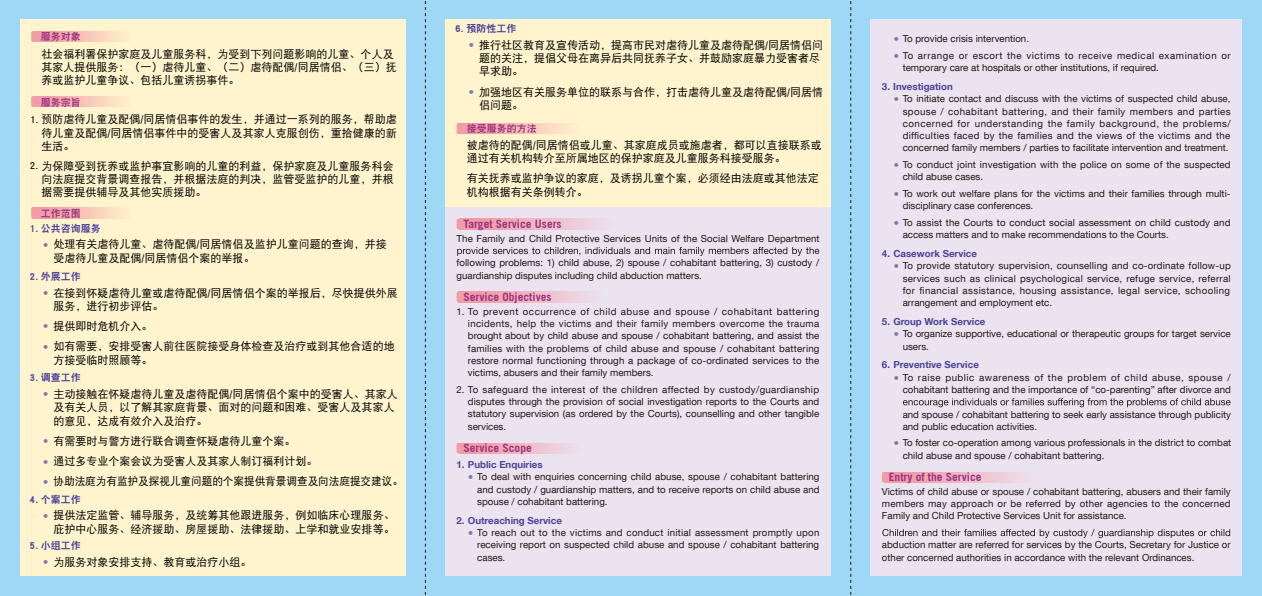
<style>
.page{position:relative;width:1262px;height:596px;background:#fff}
.page>*{position:absolute;margin:0;border:0;box-sizing:border-box;transform-origin:0 0}
.t1{font:700 11.5px "Trade Gothic";color:#9d3481}
.t2{font:11px/13.2px "DFP Hei W5";color:#000}
.t3{font:500 10.5px "M Hei HK";color:#8174b4}
.t4{font:10px "DFP Hei W9";color:#4d4398}
.t5{font:10px "DFP Hei W9";color:#9d3481}
.t6{font:9.7px/12.3px "Helvetica Neue LT Com";color:#221815}
.t7{font:700 9.7px "Helvetica Neue";color:#4d4398}
.t8{font:9.7px/16.5px "Helvetica Neue LT Com";letter-spacing:.055em;color:#221815}
.s1{font-size:11px}
.s2{font-family:"M Hei HK";font-weight:500;font-size:10.5px;color:#8174b4}
</style>
<div class="page">
<div style="left:0;top:0;width:1261px;height:595px;background:#9fd8f7"></div>
<div style="left:20px;top:20px;width:385px;height:555px;background:#fff4cd"></div>
<div style="left:445px;top:20px;width:386px;height:555px;background:#fff4cd"></div>
<div style="left:870px;top:20px;width:372px;height:555px;background:#ece3f0"></div>
<div style="left:445px;top:207px;width:386px;height:368px;background:#ece3f0"></div>
<svg style="left:31px;top:31px;width:3px;height:11px"></svg>
<svg style="left:34px;top:31px;width:88px;height:11px"></svg>
<svg style="left:31px;top:96px;width:2px;height:11px"></svg>
<svg style="left:33px;top:96px;width:89px;height:11px"></svg>
<svg style="left:31px;top:207px;width:2px;height:11px"></svg>
<svg style="left:33px;top:207px;width:89px;height:11px"></svg>
<svg style="left:456px;top:123px;width:2px;height:11px"></svg>
<svg style="left:458px;top:123px;width:110px;height:11px"></svg>
<svg style="left:456px;top:219px;width:3px;height:10px"></svg>
<svg style="left:459px;top:219px;width:138px;height:10px"></svg>
<svg style="left:457px;top:247px;width:362px;height:9px"></svg>
<svg style="left:456px;top:292px;width:2px;height:10px"></svg>
<svg style="left:458px;top:292px;width:130px;height:10px"></svg>
<svg style="left:456px;top:443px;width:3px;height:10px"></svg>
<svg style="left:459px;top:443px;width:110px;height:10px"></svg>
<svg style="left:903px;top:398px;width:327px;height:9px"></svg>
<svg style="left:882px;top:472px;width:2px;height:10px"></svg>
<svg style="left:884px;top:472px;width:135px;height:10px"></svg>
<svg style="left:882px;top:528px;width:348px;height:9px"></svg>
<svg style="left:425px;top:1px;width:1px;height:594px"></svg>
<svg style="left:850px;top:1px;width:1px;height:594px"></svg>
<p class="t5" style="left:41px;top:31px;width:42px">服务对象</p>
<p class="t2" style="left:42px;top:47px;width:357px">社会福利署保护家庭及儿童服务科，为受到下列问题影响的儿童、个人及其家人提供服务：（一）虐待儿童、（二）虐待配偶/同居情侣、（三）抚养或监护儿童争议、包括儿童诱拐事件。</p>
<p class="t5" style="left:41px;top:97px;width:42px">服务宗旨</p>
<p class="t2" style="left:42px;top:112px;width:357px;text-align:justify;text-indent:-12px">1. 预防虐待儿童及配偶/同居情侣事件的发生，并通过一系列的服务，帮助虐待儿童及配偶/同居情侣事件中的受害人及其家人克服创伤，重拾健康的新生活。</p>
<p class="t2" style="left:42px;top:159px;width:353px;text-align:justify;text-indent:-12px">2. 为保障受到抚养或监护事宜影响的儿童的利益，保护家庭及儿童服务科会向法庭提交背景调查报告，并根据法庭的判决，监管受监护的儿童，并根据需要提供辅导及其他实质援助。</p>
<p class="t4" style="left:30px;top:223px;width:73px"><span class="s1">1.</span> 公共咨询服务</p>
<p class="t5" style="left:41px;top:208px;width:42px">工作范围</p>
<p class="t2" style="left:54px;top:251px;width:203px">受虐待儿童及配偶/同居情侣个案的举报。</p>
<p class="t2" style="left:41px;top:237px;width:348px"><span class="s2">‧</span> 处理有关虐待儿童、虐待配偶/同居情侣及监护儿童问题的查询，并接</p>
<p class="t4" style="left:30px;top:271px;width:53px"><span class="s1">2.</span> 外展工作</p>
<p class="t2" style="left:41px;top:286px;width:359px"><span class="s2">‧</span> 在接到怀疑虐待儿童或虐待配偶/同居情侣个案的举报后，尽快提供外展</p>
<p class="t2" style="left:41px;top:316px;width:355px;line-height:20.2px"><span class="s2">‧</span> 提供即时危机介入。<br><span class="s2">‧</span> 如有需要，安排受害人前往医院接受身体检查及治疗或到其他合适的地</p>
<p class="t2" style="left:54px;top:299px;width:111px">服务，进行初步评估。</p>
<p class="t2" style="left:54px;top:352px;width:100px">方接受临时照顾等。</p>
<p class="t4" style="left:30px;top:372px;width:53px"><span class="s1">3.</span> 调查工作</p>
<p class="t2" style="left:41px;top:387px;width:359px"><span class="s2">‧</span> 主动接触在怀疑虐待儿童及虐待配偶/同居情侣个案中的受害人、其家人</p>
<p class="t2" style="left:41px;top:430px;width:364px;line-height:20.2px"><span class="s2">‧</span> 有需要时与警方进行联合调查怀疑虐待儿童个案。<br><span class="s2">‧</span> 通过多专业个案会议为受害人及其家人制订福利计划。<br><span class="s2">‧</span> 协助法庭为有监护及探视儿童问题的个案提供背景调查及向法庭提交建议。</p>
<p class="t2" style="left:54px;top:400px;width:342px">及有关人员，以了解其家庭背景、面对的问题和困难、受害人及其家人的意见，达成有效介入及治疗。</p>
<p class="t4" style="left:30px;top:493px;width:53px"><span class="s1">4.</span> 个案工作</p>
<p class="t2" style="left:41px;top:508px;width:355px;text-align:right"><span class="s2">‧</span> 提供法定监管、辅导服务，及统筹其他跟进服务，例如临床心理服务、庇护中心服务、经济援助、房屋援助、法律援助、上学和就业安排等。</p>
<p class="t4" style="left:30px;top:540px;width:53px"><span class="s1">5.</span> 小组工作</p>
<p class="t2" style="left:41px;top:555px;width:212px"><span class="s2">‧</span> 为服务对象安排支持、教育或治疗小组。</p>
<p class="t4" style="left:455px;top:24px;width:63px"><span class="s1">6.</span> 预防性工作</p>
<p class="t2" style="left:466px;top:38px;width:359px"><span class="s2">‧</span> 推行社区教育及宣传活动，提高市民对虐待儿童及虐待配偶/同居情侣问</p>
<p class="t2" style="left:466px;top:85px;width:359px"><span class="s2">‧</span> 加强地区有关服务单位的联系与合作，打击虐待儿童及虐待配偶/同居情</p>
<p class="t2" style="left:479px;top:51px;width:342px">题的关注，提倡父母在离异后共同抚养子女、并鼓励家庭暴力受害者尽早求助。</p>
<p class="t2" style="left:479px;top:98px;width:46px">侣问题。</p>
<p class="t5" style="left:467px;top:123px;width:71px">接受服务的方法</p>
<p class="t2" style="left:467px;top:138px;width:357px">被虐待的配偶/同居情侣或儿童、其家庭成员或施虐者，都可以直接联系或通过有关机构转介至所属地区的保护家庭及儿童服务科接受服务。</p>
<p class="t2" style="left:467px;top:171px;width:353px">有关抚养或监护争议的家庭，及诱拐儿童个案，必须经由法庭或其他法定机构根据有关条例转介。</p>
<p class="t1" style="left:463px;top:217px;width:100px">Target Service Users</p>
<p class="t6" style="left:456px;top:232px;width:364px">The Family and Child Protective Services Units of the Social Welfare Department</p>
<p class="t6" style="left:456px;top:256px;width:364px">following problems: 1) child abuse, 2) spouse / cohabitant battering, 3) custody / guardianship disputes including child abduction matters.</p>
<p class="t6" style="left:468px;top:304px;width:353px;text-align:justify;text-indent:-11px">1. To prevent occurrence of child abuse and spouse / cohabitant battering incidents, help the victims and their family members overcome the trauma brought about by child abuse and spouse / cohabitant battering, and assist the families with the problems of child abuse and spouse / cohabitant battering restore normal functioning through a package of co-ordinated services to the victims, abusers and their family members.</p>
<p class="t6" style="left:468px;top:383px;width:353px;text-align:justify;text-indent:-11px">2. To safeguard the interest of the children affected by custody/guardianship disputes through the provision of social investigation reports to the Courts and statutory supervision (as ordered by the Courts), counselling and other tangible services.</p>
<p class="t7" style="left:456px;top:458px;width:88px">1. Public Enquiries</p>
<p class="t6" style="left:477px;top:482px;width:344px">and custody / guardianship matters, and to receive reports on child abuse and spouse / cohabitant battering.</p>
<p class="t7" style="left:456px;top:513px;width:107px">2. Outreaching Service</p>
<p class="t6" style="left:477px;top:526px;width:343px;text-align:justify">To reach out to the victims and conduct initial assessment promptly upon receiving report on suspected child abuse and spouse / cohabitant battering cases.</p>
<p class="t1" style="left:463px;top:290px;width:90px">Service Objectives</p>
<p class="t1" style="left:463px;top:440px;width:70px">Service Scope</p>
<p class="t6" style="left:465px;top:470px;width:355px"><span class="s2">‧</span>To deal with enquiries concerning child abuse, spouse / cohabitant battering</p>
<p class="t3" style="left:465px;top:525px;width:12px">‧</p>
<p class="t8" style="left:891px;top:30px;width:341px"><span class="s2">‧</span>To provide crisis intervention.<br><span class="s2">‧</span>To arrange or escort the victims to receive medical examination or</p>
<p class="t6" style="left:902px;top:61px;width:258px">temporary care at hospitals or other institutions, if required.</p>
<p class="t7" style="left:882px;top:80px;width:72px">3. Investigation</p>
<p class="t6" style="left:902px;top:92px;width:329px;text-align:justify">To initiate contact and discuss with the victims of suspected child abuse, spouse / cohabitant battering, and their family members and parties concerned for understanding the family background, the problems/ difficulties faced by the families and the views of the victims and the concerned family members / parties to facilitate intervention and treatment.</p>
<p class="t6" style="left:902px;top:158px;width:329px">To conduct joint investigation with the police on some of the suspected child abuse cases.</p>
<p class="t6" style="left:902px;top:187px;width:329px;text-indent:-12px"><span class="s2">‧</span>To work out welfare plans for the victims and their families through multi&shy;disciplinary case conferences.</p>
<p class="t6" style="left:902px;top:216px;width:329px">To assist the Courts to conduct social assessment on child custody and access matters and to make recommendations to the Courts.</p>
<p class="t7" style="left:882px;top:247px;width:97px">4. Casework Service</p>
<p class="t6" style="left:902px;top:259px;width:329px;text-align:justify;text-indent:-12px"><span class="s2">‧</span>To provide statutory supervision, counselling and co-ordinate follow-up services such as clinical psychological service, refuge service, referral for financial assistance, housing assistance, legal service, schooling arrangement and employment etc.</p>
<p class="t7" style="left:882px;top:315px;width:105px">5. Group Work Service</p>
<p class="t6" style="left:902px;top:327px;width:329px;text-indent:-12px"><span class="s2">‧</span>To organize supportive, educational or therapeutic groups for target service users.</p>
<p class="t7" style="left:882px;top:358px;width:98px">6. Preventive Service</p>
<p class="t6" style="left:891px;top:370px;width:341px;text-align:right"><span class="s2">‧</span>To raise public awareness of the problem of child abuse, spouse / cohabitant battering and the importance of “co-parenting” after divorce and</p>
<p class="t6" style="left:902px;top:407px;width:330px">and spouse / cohabitant battering to seek early assistance through publicity and public education activities.</p>
<p class="t6" style="left:902px;top:436px;width:330px;text-indent:-12px"><span class="s2">‧</span>To foster co-operation among various professionals in the district to combat child abuse and spouse / cohabitant battering.</p>
<p class="t6" style="left:882px;top:484px;width:350px;text-align:justify">Victims of child abuse or spouse / cohabitant battering, abusers and their family members may approach or be referred by other agencies to the concerned Family and Child Protective Services Unit for assistance.</p>
<p class="t6" style="left:882px;top:538px;width:350px">abduction matter are referred for services by the Courts, Secretary for Justice or other concerned authorities in accordance with the relevant Ordinances.</p>
<p class="t3" style="left:891px;top:92px;width:12px">‧</p>
<p class="t3" style="left:891px;top:157px;width:12px">‧</p>
<p class="t3" style="left:891px;top:215px;width:12px">‧</p>
<p class="t1" style="left:888px;top:469px;width:94px">Entry of the Service</p>
</div>
